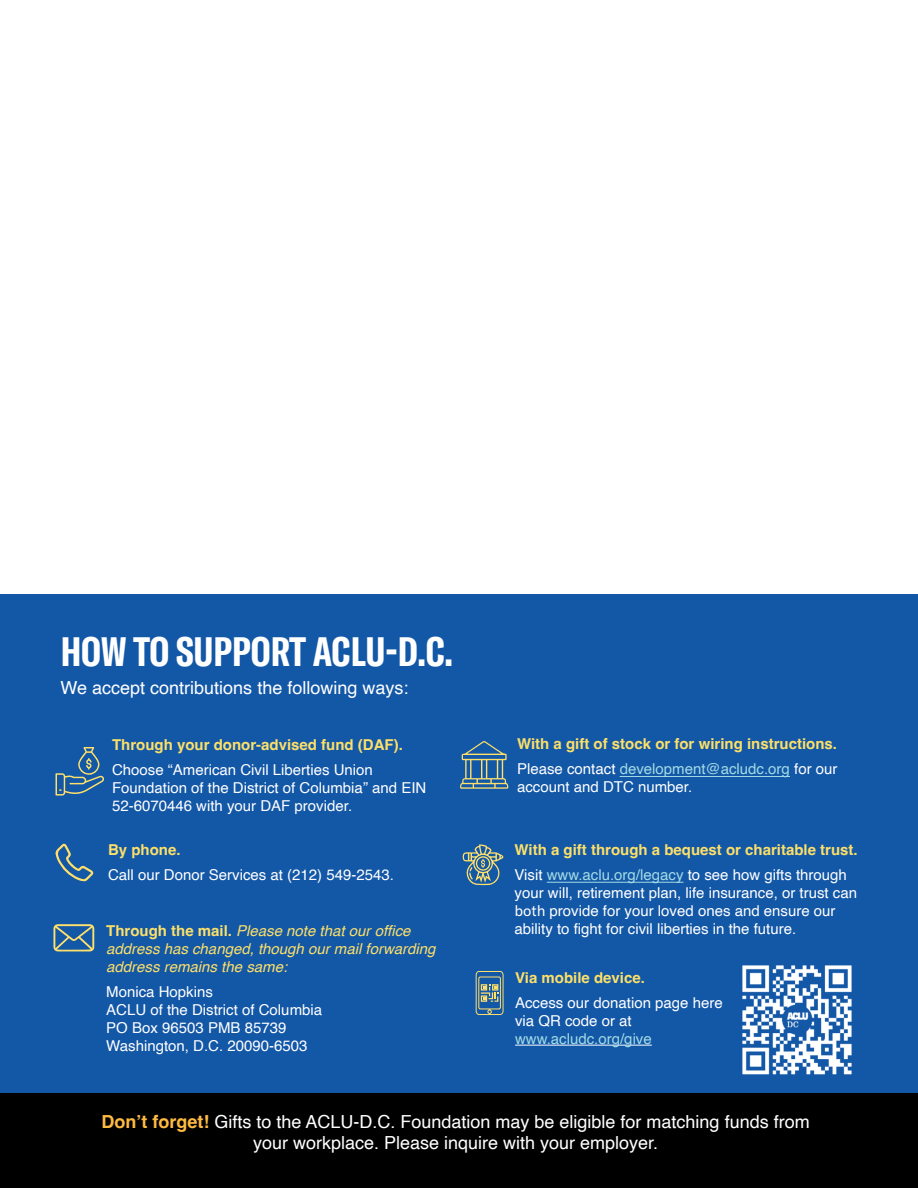
<style>
.page{position:relative;width:918px;height:1188px;background:#fff}
.page>*{position:absolute;margin:0;border:0;box-sizing:border-box;transform-origin:0 0}
.t1{font:700 extra-condensed 40.5px "GT America";color:#fff}
.Quote_copy{font:18px/21px "Helvetica";color:#fff;text-align:center}
.t2{font:15px/18px "Helvetica";color:#fff}
.t3{font:700 15px/24.8px "Helvetica";color:#fce069}
.t4{font:italic 15px/18px "Helvetica";color:#fce069}
.t5{font:15px "Helvetica";color:#a2dbe4}
.s1{font-weight:700;font-style:normal}
.s2{font-weight:400;color:#fff}
.s3{font-weight:400;color:#a2dbe4}
.s4{font-family:"GT America"}
.s5{font-weight:700;color:#ffba41}
</style>
<div class="page">
<div style="left:0;top:594px;width:918px;height:594px;background:#1357a7"></div>
<div style="left:0;top:1094px;width:918px;height:94px;background:#000"></div>
<svg style="left:460px;top:741px;width:49px;height:48px"></svg>
<svg style="left:463px;top:844px;width:41px;height:41px"></svg>
<svg style="left:56px;top:747px;width:48px;height:49px"></svg>
<svg style="left:56px;top:843px;width:38px;height:38px"></svg>
<svg style="left:53px;top:924px;width:41px;height:27px"></svg>
<hr style="left:515px;top:1045px;width:137px;height:1px;background:#fff">
<img style="left:716px;top:965px;width:162px;height:129px">
<svg style="left:475px;top:971px;width:29px;height:44px"></svg>
<hr style="left:620px;top:776px;width:170px;height:1px;background:#a2dbe4">
<hr style="left:547px;top:882px;width:137px;height:1px;background:#a2dbe4">
<p class="t1" style="left:61px;top:627px;width:394px">HOW TO SUPPORT ACLU-D.C.</p>
<p class="Quote_copy" style="left:61px;top:678px;width:349px">We accept contributions the following ways:</p>
<p class="t3" style="left:112px;top:734px;width:292px">Through your donor-advised fund (DAF).</p>
<p class="t2" style="left:112px;top:761px;width:316px">Choose “American Civil Liberties Union<br>Foundation of the District of Columbia” and EIN<br>52-6070446 with your DAF provider.</p>
<p class="t3" style="left:108px;top:839px;width:74px">By phone.</p>
<p class="t2" style="left:108px;top:866px;width:287px">Call our Donor Services at (212) 549-2543.</p>
<p class="t4" style="left:106px;top:922px;width:331px"><span class="s1">Through the mail.</span> Please note that our office address has changed, though our mail forwarding address remains the same:</p>
<p class="t2" style="left:106px;top:983px;width:108px">Monica Hopkins</p>
<p class="t2" style="left:106px;top:1001px;width:217px">ACLU of the District of Columbia</p>
<p class="t2" style="left:106px;top:1019px;width:182px">PO Box 96503 PMB 85739</p>
<p class="t2" style="left:106px;top:1037px;width:203px">Washington, D.C. 20090-6503</p>
<p class="t3" style="left:517px;top:733px;width:322px">With a gift of stock or for wiring instructions.<br><span class="s2">Please contact</span> <span class="s3">development@acludc.org</span> <span class="s2">for our</span></p>
<p class="t2" style="left:517px;top:778px;width:177px">account and DTC number.</p>
<p class="t3" style="left:515px;top:839px;width:345px">With a gift through a bequest or charitable trust.<br><span class="s2">Visit</span> <span class="s3">www.aclu.org/legacy</span> <span class="s2">to see how gifts through</span></p>
<p class="t2" style="left:515px;top:884px;width:344px">your will, retirement plan, life insurance, or trust can <span class="s4">both</span> provide for your loved ones and ensure our ability to fight for civil liberties in the future.</p>
<p class="t3" style="left:515px;top:967px;width:131px">Via mobile device.</p>
<p class="t2" style="left:515px;top:994px;width:209px">Access our donation page here via QR code or at</p>
<p class="t5" style="left:515px;top:1027px;width:138px">www.acludc.org/give</p>
<p class="Quote_copy" style="left:101px;top:1112px;width:710px"><span class="s5">Don’t forget!</span> Gifts to the ACLU-D.C. Foundation may be eligible for matching funds from your workplace. Please inquire with your employer.</p>
</div>
